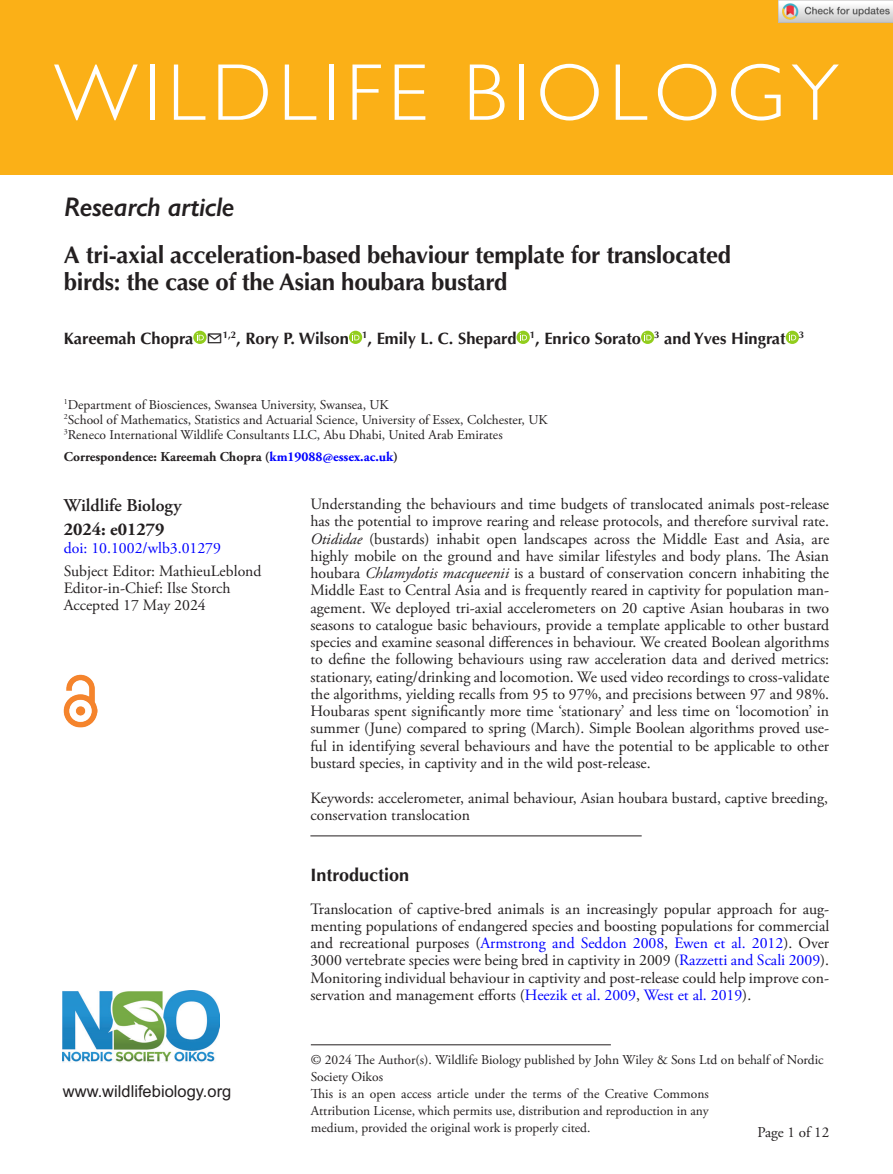
<style>
.page{position:relative;width:893px;height:1174px;background:#fff}
.page>*{position:absolute;margin:0;border:0;box-sizing:border-box;transform-origin:0 0}
.JAB_Title{font:300 81px "Gill Sans Std";letter-spacing:.08em;color:#fff}
.AT_TYPE{font:italic 600 27px "Gill Sans";letter-spacing:-.015em;color:#231f20}
.CT{font:700 24px/27px "Optima LT Std";letter-spacing:-.015em;color:#231f20}
.t1{font:600 18px "Adobe Garamond Pro";color:#231f20}
.H1_Rule{font:700 18px "Optima LT Std";color:#231f20}
.Corres{font:700 18px "Adobe Garamond Pro";color:#231f20}
.AU{font:700 16.5px "Optima LT Std";color:#231f20}
.Arial{font:16.5px "Arial";color:#231f20}
.ABS_TXT{font:15.75px/17.2px "Adobe Garamond Pro";color:#231f20;text-align:justify}
.TXT_Open{font:15.75px/17.2px "Adobe Garamond Pro";color:#231f20;text-align:justify}
.Keywords{font:15.75px/17.2px "Adobe Garamond Pro";color:#231f20}
.Doi_No{font:15.75px "Adobe Garamond Pro";color:#00f}
.t2{font:15px "Adobe Garamond Pro";color:#231f20}
.FM_Note{font:13.5px/16.8px "Adobe Garamond Pro";color:#231f20;text-align:justify}
.Address{font:13.5px "Adobe Garamond Pro";color:#231f20}
.Corres-2{font:700 13.5px "Adobe Garamond Pro";color:#231f20}
.s1{color:#00f}
.s2{font-style:italic}
</style>
<div class="page">
<img style="left:63px;top:990px;width:156px;height:72px">
<img style="left:64px;top:674px;width:34px;height:53px">
<div style="left:0;top:0;width:893px;height:175px;background:#fbb017"></div>
<hr style="left:311px;top:1044px;width:300px;height:1px;background:#231f20">
<hr style="left:310px;top:835px;width:332px;height:1px;background:#231f20">
<svg style="left:193px;top:331px;width:14px;height:13px"></svg>
<svg style="left:197px;top:333px;width:7px;height:7px"></svg>
<svg style="left:349px;top:331px;width:13px;height:13px"></svg>
<svg style="left:352px;top:333px;width:7px;height:7px"></svg>
<svg style="left:517px;top:331px;width:13px;height:13px"></svg>
<svg style="left:520px;top:333px;width:7px;height:7px"></svg>
<svg style="left:641px;top:331px;width:13px;height:13px"></svg>
<svg style="left:644px;top:333px;width:7px;height:7px"></svg>
<svg style="left:786px;top:331px;width:13px;height:13px"></svg>
<svg style="left:789px;top:333px;width:7px;height:7px"></svg>
<img style="left:779px;top:0;width:114px;height:23px">
<p class="JAB_Title" style="left:54px;top:47px;width:786px">WILDLIFE BIOLOGY</p>
<p class="AT_TYPE" style="left:64px;top:191px;width:172px">Research article</p>
<p class="CT" style="left:64px;top:242px;width:669px">A tri-axial acceleration-based behaviour template for translocated birds: the case of the Asian houbara bustard</p>
<p class="AU" style="left:64px;top:329px;width:742px">Kareemah Chopra ✉<sup>1,2</sup>, Rory P. Wilson <sup>1</sup>, Emily L. C. Shepard <sup>1</sup>, Enrico Sorato <sup>3</sup> and Yves Hingrat <sup>3</sup></p>
<p class="Address" style="left:64px;top:396px;width:326px"><sup>1</sup>Department of Biosciences, Swansea University, Swansea, UK</p>
<p class="Address" style="left:64px;top:411px;width:485px"><sup>2</sup>School of Mathematics, Statistics and Actuarial Science, University of Essex, Colchester, UK</p>
<p class="Address" style="left:64px;top:426px;width:440px"><sup>3</sup>Reneco International Wildlife Consultants LLC, Abu Dhabi, United Arab Emirates</p>
<p class="Corres-2" style="left:64px;top:449px;width:336px">Correspondence: Kareemah Chopra (<span class="s1">km19088@essex.ac.uk</span>)</p>
<p class="t1" style="left:64px;top:495px;width:119px">Wildlife Biology</p>
<p class="Corres" style="left:64px;top:518px;width:102px">2024: e01279</p>
<p class="Doi_No" style="left:64px;top:538px;width:159px">doi: 10.1002/wlb3.01279</p>
<p class="ABS_TXT" style="left:64px;top:563px;width:199px">Subject Editor: MathieuLeblond</p>
<p class="ABS_TXT" style="left:64px;top:580px;width:168px">Editor-in-Chief: Ilse Storch</p>
<p class="ABS_TXT" style="left:64px;top:597px;width:144px">Accepted 17 May 2024</p>
<p class="Arial" style="left:63px;top:1080px;width:170px">www.wildlifebiology.org</p>
<p class="ABS_TXT" style="left:310px;top:496px;width:520px">Understanding the behaviours and time budgets of translocated animals post-release has the potential to improve rearing and release protocols, and therefore survival rate.<br><span class="s2">Otididae</span> (bustards) inhabit open landscapes across the Middle East and Asia, are highly mobile on the ground and have similar lifestyles and body plans. The Asian houbara <span class="s2">Chlamydotis macqueenii</span> is a bustard of conservation concern inhabiting the Middle East to Central Asia and is frequently reared in captivity for population man&shy;agement. We deployed tri-axial accelerometers on 20 captive Asian houbaras in two seasons to catalogue basic behaviours, provide a template applicable to other bustard species and examine seasonal differences in behaviour. We created Boolean algorithms to define the following behaviours using raw acceleration data and derived metrics: stationary, eating/drinking and locomotion. We used video recordings to cross-validate the algorithms, yielding recalls from 95 to 97%, and precisions between 97 and 98%.<br>Houbaras spent significantly more time ‘stationary’ and less time on ‘locomotion’ in summer (June) compared to spring (March). Simple Boolean algorithms proved use&shy;ful in identifying several behaviours and have the potential to be applicable to other bustard species, in captivity and in the wild post-release.</p>
<p class="Keywords" style="left:310px;top:789px;width:519px">Keywords: accelerometer, animal behaviour, Asian houbara bustard, captive breeding, conservation translocation</p>
<p class="H1_Rule" style="left:310px;top:864px;width:100px">Introduction</p>
<p class="TXT_Open" style="left:310px;top:900px;width:520px">Translocation of captive-bred animals is an increasingly popular approach for aug&shy;menting populations of endangered species and boosting populations for commercial and recreational purposes (<span class="s1">Armstrong and Seddon 2008</span>, <span class="s1">Ewen et al. 2012</span>). Over 3000 vertebrate species were being bred in captivity in 2009 (<span class="s1">Razzetti and Scali 2009</span>).<br>Monitoring individual behaviour in captivity and post-release could help improve con&shy;servation and management efforts (<span class="s1">Heezik et al. 2009</span>, <span class="s1">West et al. 2019</span>).</p>
<p class="FM_Note" style="left:311px;top:1052px;width:514px">© 2024 The Author(s). Wildlife Biology published by John Wiley &amp; Sons Ltd on behalf of Nordic<br>Society Oikos</p>
<p class="FM_Note" style="left:311px;top:1086px;width:399px">This is an open access article under the terms of the Creative Commons Attribution License, which permits use, distribution and reproduction in any medium, provided the original work is properly cited.</p>
<p class="t2" style="left:757px;top:1123px;width:73px">Page 1 of 12</p>
</div>
